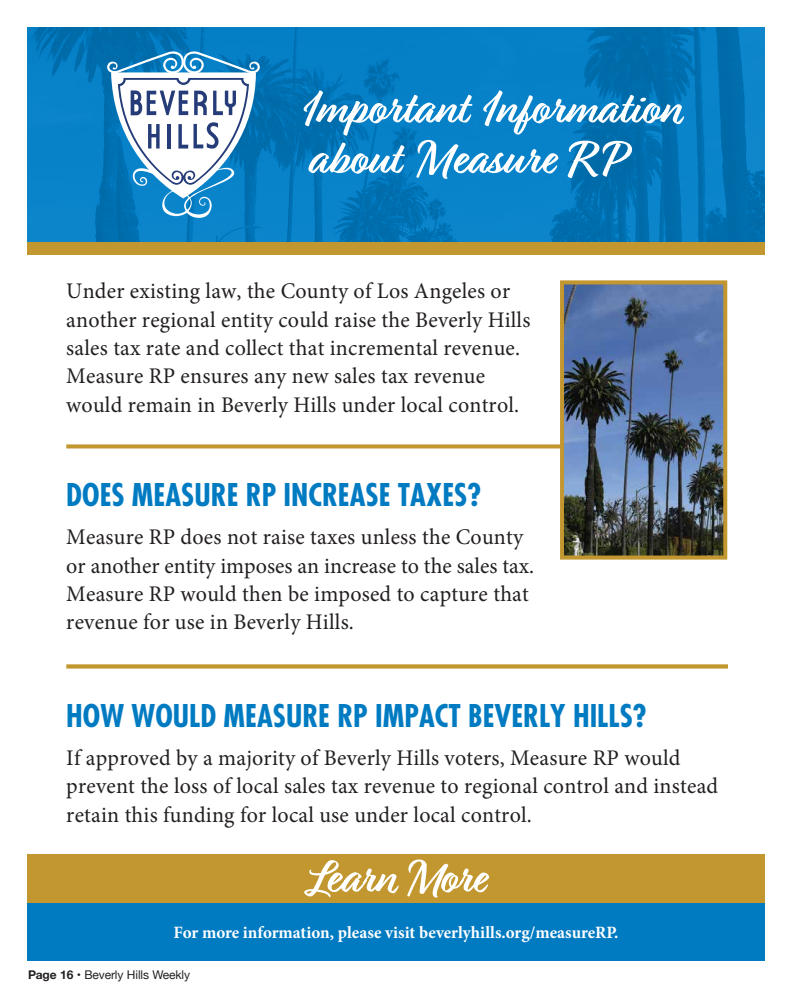
<style>
.page{position:relative;width:792px;height:1008px;background:#fff}
.page>*{position:absolute;margin:0;border:0;box-sizing:border-box;transform-origin:0 0}
.t1{font:700 condensed 30.5px "Futura Std";color:#007bc2}
.t2{font:22.4px/28.3px "Minion Pro";letter-spacing:.01em;color:#231f20}
.t3{font:700 17.3px "Minion Pro";color:#fff}
.t4{font:12px "Helvetica Neue";letter-spacing:-.01em;color:#231f20}
.s1{font-weight:700}
</style>
<div class="page">
<div style="left:27px;top:242px;width:738px;height:13px;background:#c29730"></div>
<div style="left:27px;top:854px;width:738px;height:49px;background:#c29730"></div>
<div style="left:27px;top:903px;width:738px;height:57px;background:#007bc2"></div>
<svg style="left:304px;top:859px;width:186px;height:39px"></svg>
<svg style="left:27px;top:27px;width:738px;height:215px;background:#047abe"></svg>
<svg style="left:107px;top:51px;width:153px;height:167px"></svg>
<svg style="left:303px;top:90px;width:381px;height:89px"></svg>
<svg style="left:66px;top:444px;width:494px;height:4px;background:#c8a245"></svg>
<img style="left:565px;top:285px;width:157px;height:270px">
<div style="left:560px;top:280px;width:167px;height:280px;border:4px solid #c29730"></div>
<div style="left:66px;top:664px;width:662px;height:5px;background:#c29730"></div>
<p class="t2" style="left:66px;top:277px;width:466px">Under existing law, the County of Los Angeles or another regional entity could raise the Beverly Hills sales tax rate and collect that incremental revenue.<br>Measure RP ensures any new sales tax revenue would remain in Beverly Hills under local control.</p>
<h1 class="t1" style="left:66px;top:476px;width:416px">DOES MEASURE RP INCREASE TAXES?</h1>
<p class="t2" style="left:66px;top:523px;width:469px">Measure RP does not raise taxes unless the County or another entity imposes an increase to the sales tax.<br>Measure RP would then be imposed to capture that revenue for use in Beverly Hills.</p>
<h1 class="t1" style="left:66px;top:696px;width:582px">HOW WOULD MEASURE RP IMPACT BEVERLY HILLS?</h1>
<p class="t2" style="left:66px;top:744px;width:653px">If approved by a majority of Beverly Hills voters, Measure RP would prevent the loss of local sales tax revenue to regional control and instead retain this funding for local use under local control.</p>
<p class="t3" style="left:174px;top:920px;width:446px">For more information, please visit beverlyhills.org/measureRP.</p>
<p class="t4" style="left:28px;top:966px;width:164px"><span class="s1">Page 16 •</span> Beverly Hills Weekly</p>
</div>
